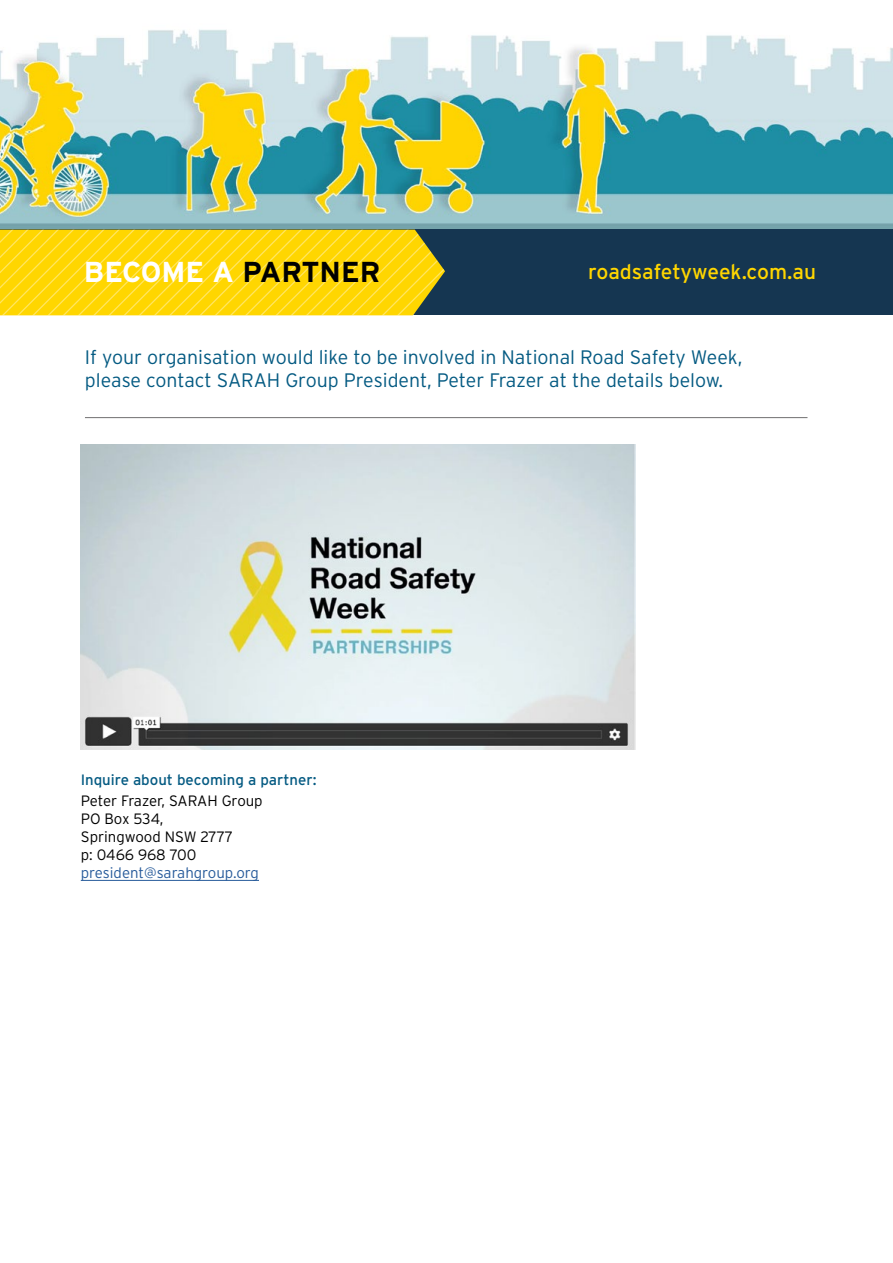
<style>
.page{position:relative;width:893px;height:1263px;background:#fff}
.page>*{position:absolute;margin:0;border:0;box-sizing:border-box;transform-origin:0 0}
.t1{font:700 28.8px "Interstate";color:#fff}
.t2{font:21px "Interstate";letter-spacing:-.005em;color:#ffd600}
.t3{font:300 19.5px/23.4px "Interstate";color:#045a82}
.t4{font:300 15px/18px "Interstate";color:#000}
.t5{font:15px "Interstate";color:#045a82}
.t6{font:300 15px "Interstate";color:#275b9b}
.s1{color:#000}
</style>
<div class="page">
<img style="left:0;top:29px;width:893px;height:201px">
<hr style="left:81px;top:880px;width:178px;height:1px;background:#275b9b">
<div style="left:0;top:230px;width:893px;height:85px;background:#153651"></div>
<svg style="left:0;top:230px;width:445px;height:85px;background:#f6d20d"></svg>
<img style="left:81px;top:444px;width:554px;height:306px">
<hr style="left:85px;top:417px;width:722px;height:1px;background:#717071">
<h1 class="t1" style="left:84px;top:256px;width:298px">BECOME A <span class="s1">PARTNER</span></h1>
<p class="t2" style="left:588px;top:260px;width:229px">roadsafetyweek.com.au</p>
<p class="t3" style="left:85px;top:345px;width:659px">If your organisation would like to be involved in National Road Safety Week, please contact SARAH Group President, Peter Frazer at the details below.</p>
<p class="t5" style="left:81px;top:772px;width:237px">Inquire about becoming a partner:</p>
<p class="t4" style="left:81px;top:792px;width:183px">Peter Frazer, SARAH Group<br>PO Box 534,<br>Springwood NSW 2777<br>p: 0466 968 700</p>
<p class="t6" style="left:81px;top:865px;width:180px">president@sarahgroup.org</p>
</div>
